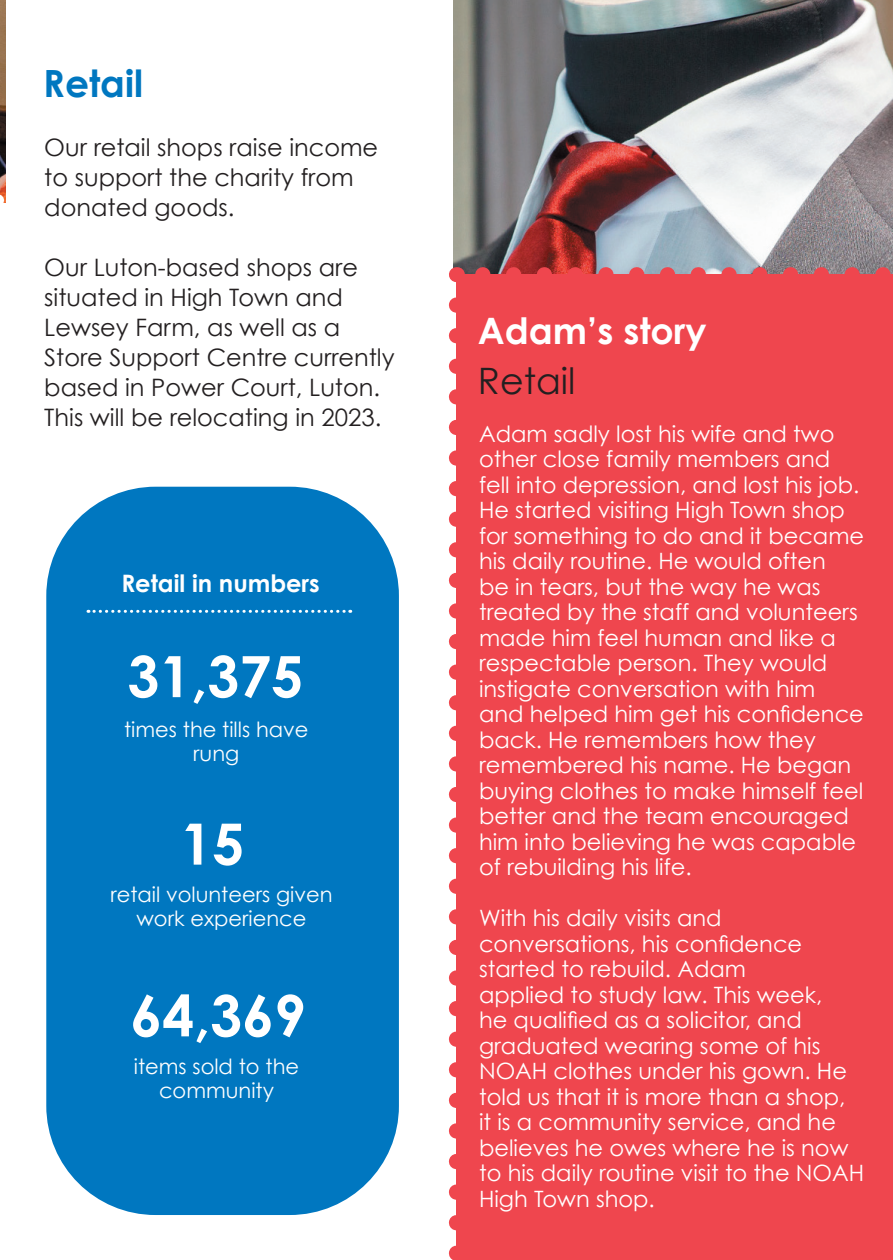
<style>
.page{position:relative;width:893px;height:1260px;background:#fff}
.page>*{position:absolute;margin:0;border:0;box-sizing:border-box;transform-origin:0 0}
.t1{font:700 57px "Century Gothic";color:#fff}
.t2{font:700 37.5px "Century Gothic";color:#0077c0}
.t3{font:700 36.3px "Century Gothic";color:#fff}
.t4{font:36.3px "Century Gothic";color:#231f20}
.t5{font:24px/30px "Century Gothic";color:#231f20}
.t6{font:700 24px "Century Gothic";color:#fff}
.t7{font:22.5px/25.5px "Century Gothic";color:#fff}
.t8{font:21px/24px "Century Gothic";color:#fff;text-align:center}
</style>
<div class="page">
<img style="left:0;top:0;width:6px;height:203px">
<div style="left:46px;top:486px;width:353px;height:728px;background:#0077c0;border-radius:109px"></div>
<img style="left:453px;top:0;width:439px;height:277px">
<div style="left:456px;top:275px;width:436px;height:984px;background:#ef464e"></div>
<svg style="left:471px;top:267px;width:411px;height:8px;background:#bf666d"></svg>
<svg style="left:448px;top:305px;width:15px;height:955px"></svg>
<svg style="left:486px;top:1259px;width:407px;height:1px"></svg>
<svg style="left:892px;top:267px;width:1px;height:15px"></svg>
<svg style="left:88px;top:609px;width:262px;height:3px"></svg>
<h2 class="t2" style="left:43px;top:60px;width:101px">Retail</h2>
<p class="t5" style="left:44px;top:132px;width:335px">Our retail shops raise income to support the charity from donated goods.</p>
<p class="t5" style="left:44px;top:252px;width:351px">Our Luton-based shops are situated in High Town and<br>Lewsey Farm, as well as a<br>Store Support Centre currently based in Power Court, Luton.<br>This will be relocating in 2023.</p>
<p class="t6" style="left:121px;top:568px;width:200px">Retail in numbers</p>
<h1 class="t1" style="left:127px;top:640px;width:177px">31,375</h1>
<p class="t8" style="left:124px;top:716px;width:186px">times the tills have rung</p>
<h1 class="t1" style="left:180px;top:808px;width:65px">15</h1>
<p class="t8" style="left:110px;top:882px;width:223px">retail volunteers given work experience</p>
<h1 class="t1" style="left:130px;top:979px;width:177px">64,369</h1>
<p class="t8" style="left:134px;top:1053px;width:167px">items sold to the community</p>
<h3 class="t3" style="left:477px;top:308px;width:230px">Adam’s story</h3>
<h3 class="t4" style="left:477px;top:358px;width:99px">Retail</h3>
<p class="t7" style="left:479px;top:420px;width:386px">Adam sadly lost his wife and two other close family members and fell into depression, and lost his job.<br>He started visiting High Town shop for something to do and it became his daily routine. He would often<br>be in tears, but the way he was treated by the staff and volunteers made him feel human and like a respectable person. They would instigate conversation with him and helped him get his confidence back. He remembers how they remembered his name. He began buying clothes to make himself feel better and the team encouraged him into believing he was capable of rebuilding his life.</p>
<p class="t7" style="left:479px;top:904px;width:386px">With his daily visits and conversations, his confidence started to rebuild. Adam<br>applied to study law. This week,<br>he qualified as a solicitor, and graduated wearing some of his<br>NOAH clothes under his gown. He told us that it is more than a shop,<br>it is a community service, and he believes he owes where he is now to his daily routine visit to the NOAH<br>High Town shop.</p>
</div>
